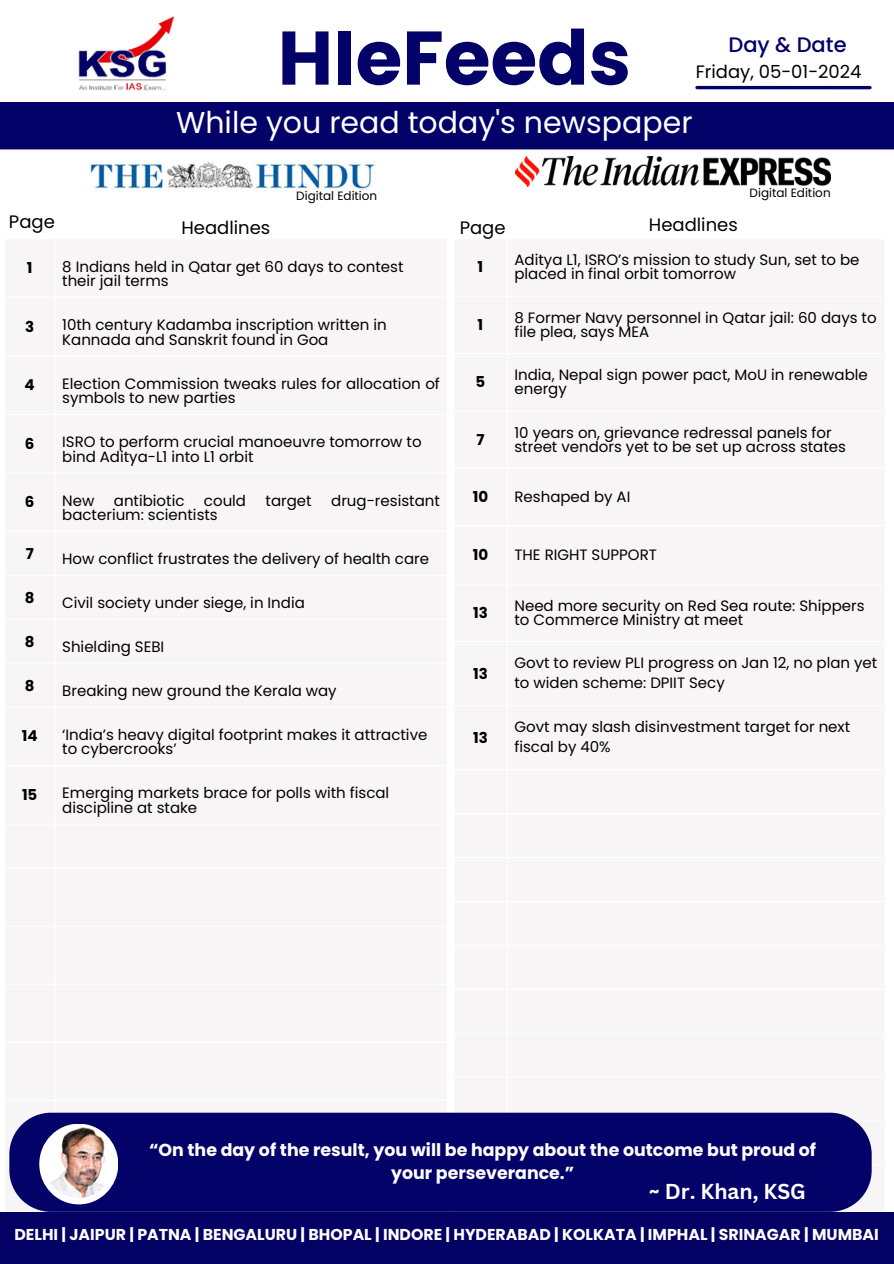
<style>
.page{position:relative;width:894px;height:1264px;background:#fff}
.page>*{position:absolute;margin:0;border:0;box-sizing:border-box;transform-origin:0 0}
.t1{font:700 75.75px "Poppins";color:#030268}
.t2{font:30px "Poppins";color:#fff}
.t3{font:700 21px "Canva Sans";color:#fff}
.t4{font:500 21px "Poppins";color:#030268}
.t5{font:18px "Poppins";color:#000}
.t6{font:700 17.4px/23.7px "Poppins";color:#fff;text-align:center}
.t7{font:700 15.75px "Poppins";color:#fff}
.t8{font:15px/14.7px "Poppins";color:#000}
.t9{font:700 15px "Poppins";color:#000}
.t10{font:12px "Poppins";color:#000}
</style>
<div class="page">
<img style="left:515px;top:156px;width:315px;height:30px">
<div style="left:9px;top:1112px;width:862px;height:99px;background:#030268"></div>
<div style="left:39px;top:1123px;width:79px;height:81px;background:#fff;border-radius:50%"></div>
<img style="left:43px;top:1126px;width:71px;height:71px;border-radius:50%">
<img style="left:78px;top:16px;width:97px;height:75px">
<div style="left:0;top:102px;width:893px;height:47px;background:#030268"></div>
<hr style="left:696px;top:86px;width:173px;height:3px;background:#030268">
<img style="left:89px;top:161px;width:286px;height:30px">
<div style="left:0;top:1211px;width:893px;height:52px;background:#030163"></div>
<p class="t1" style="left:277px;top:5px;width:355px">HIeFeeds</p>
<p class="t2" style="left:176px;top:101px;width:518px">While you read today's newspaper</p>
<p class="t4" style="left:728px;top:30px;width:120px">Day &amp; Date</p>
<p class="t5" style="left:695px;top:59px;width:167px">Friday, 05-01-2024</p>
<p class="t10" style="left:296px;top:188px;width:83px">Digital Edition</p>
<p class="t5" style="left:9px;top:209px;width:47px">Page</p>
<p class="t5" style="left:459px;top:215px;width:47px">Page</p>
<p class="t5" style="left:648px;top:212px;width:90px">Headlines</p>
<p class="t5" style="left:181px;top:215px;width:90px">Headlines</p>
<p class="t10" style="left:749px;top:184px;width:83px">Digital Edition</p>
<p class="t9" style="left:27px;top:257px;width:7px">1</p>
<p class="t8" style="left:62px;top:259px;width:343px">8 Indians held in Qatar get 60 days to contest their jail terms</p>
<p class="t9" style="left:25px;top:316px;width:11px">3</p>
<p class="t8" style="left:62px;top:317px;width:326px">10th century Kadamba inscription written in<br>Kannada and Sanskrit found in Goa</p>
<p class="t9" style="left:25px;top:374px;width:12px">4</p>
<p class="t8" style="left:62px;top:376px;width:379px">Election Commission tweaks rules for allocation of symbols to new parties</p>
<p class="t9" style="left:25px;top:433px;width:11px">6</p>
<p class="t8" style="left:62px;top:434px;width:361px">ISRO to perform crucial manoeuvre tomorrow to bind Aditya-L1 into L1 orbit</p>
<p class="t9" style="left:25px;top:491px;width:11px">6</p>
<p class="t8" style="left:62px;top:493px;width:34px">New</p>
<p class="t8" style="left:114px;top:493px;width:72px">antibiotic</p>
<p class="t8" style="left:204px;top:493px;width:44px">could</p>
<p class="t8" style="left:265px;top:493px;width:48px">target</p>
<p class="t8" style="left:331px;top:493px;width:110px">drug-resistant</p>
<p class="t8" style="left:62px;top:507px;width:157px">bacterium: scientists</p>
<p class="t9" style="left:26px;top:543px;width:10px">7</p>
<p class="t8" style="left:62px;top:551px;width:368px">How conflict frustrates the delivery of health care</p>
<p class="t9" style="left:25px;top:587px;width:11px">8</p>
<p class="t8" style="left:62px;top:595px;width:244px">Civil society under siege, in India</p>
<p class="t9" style="left:25px;top:631px;width:11px">8</p>
<p class="t8" style="left:62px;top:639px;width:104px">Shielding SEBI</p>
<p class="t9" style="left:25px;top:675px;width:11px">8</p>
<p class="t8" style="left:62px;top:683px;width:276px">Breaking new ground the Kerala way</p>
<p class="t9" style="left:22px;top:725px;width:17px">14</p>
<p class="t8" style="left:62px;top:727px;width:366px">‘India’s heavy digital footprint makes it attractive to cybercrooks’</p>
<p class="t9" style="left:22px;top:784px;width:17px">15</p>
<p class="t8" style="left:62px;top:785px;width:328px">Emerging markets brace for polls with fiscal discipline at stake</p>
<p class="t9" style="left:477px;top:256px;width:7px">1</p>
<p class="t8" style="left:514px;top:253px;width:346px;line-height:14px">Aditya L1, ISRO’s mission to study Sun, set to be placed in final orbit tomorrow</p>
<p class="t9" style="left:477px;top:314px;width:7px">1</p>
<p class="t8" style="left:514px;top:310px;width:363px;line-height:14px">8 Former Navy personnel in Qatar jail: 60 days to file plea, says MEA</p>
<p class="t9" style="left:475px;top:371px;width:11px">5</p>
<p class="t8" style="left:514px;top:368px;width:355px;line-height:14px">India, Nepal sign power pact, MoU in renewable energy</p>
<p class="t9" style="left:476px;top:429px;width:10px">7</p>
<p class="t8" style="left:514px;top:425px;width:333px;line-height:14px">10 years on, grievance redressal panels for street vendors yet to be set up across states</p>
<p class="t9" style="left:472px;top:486px;width:17px">10</p>
<p class="t8" style="left:514px;top:489px;width:117px">Reshaped by AI</p>
<p class="t9" style="left:472px;top:544px;width:17px">10</p>
<p class="t8" style="left:514px;top:547px;width:144px">THE RIGHT SUPPORT</p>
<p class="t9" style="left:473px;top:602px;width:16px">13</p>
<p class="t8" style="left:514px;top:598px;width:351px;line-height:14px">Need more security on Red Sea route: Shippers to Commerce Ministry at meet</p>
<p class="t9" style="left:473px;top:663px;width:16px">13</p>
<p class="t8" style="left:514px;top:652px;width:364px;line-height:20.1px">Govt to review PLI progress on Jan 12, no plan yet to widen scheme: DPIIT Secy</p>
<p class="t9" style="left:473px;top:727px;width:16px">13</p>
<p class="t8" style="left:514px;top:717px;width:337px;line-height:20.1px">Govt may slash disinvestment target for next fiscal by 40%</p>
<p class="t6" style="left:149px;top:1137px;width:668px">“On the day of the result, you will be happy about the outcome but proud of your perseverance.”</p>
<p class="t3" style="left:648px;top:1176px;width:158px">~ Dr. Khan, KSG</p>
<p class="t7" style="left:15px;top:1223px;width:865px">DELHI | JAIPUR | PATNA | BENGALURU | BHOPAL | INDORE | HYDERABAD | KOLKATA | IMPHAL | SRINAGAR | MUMBAI</p>
</div>
